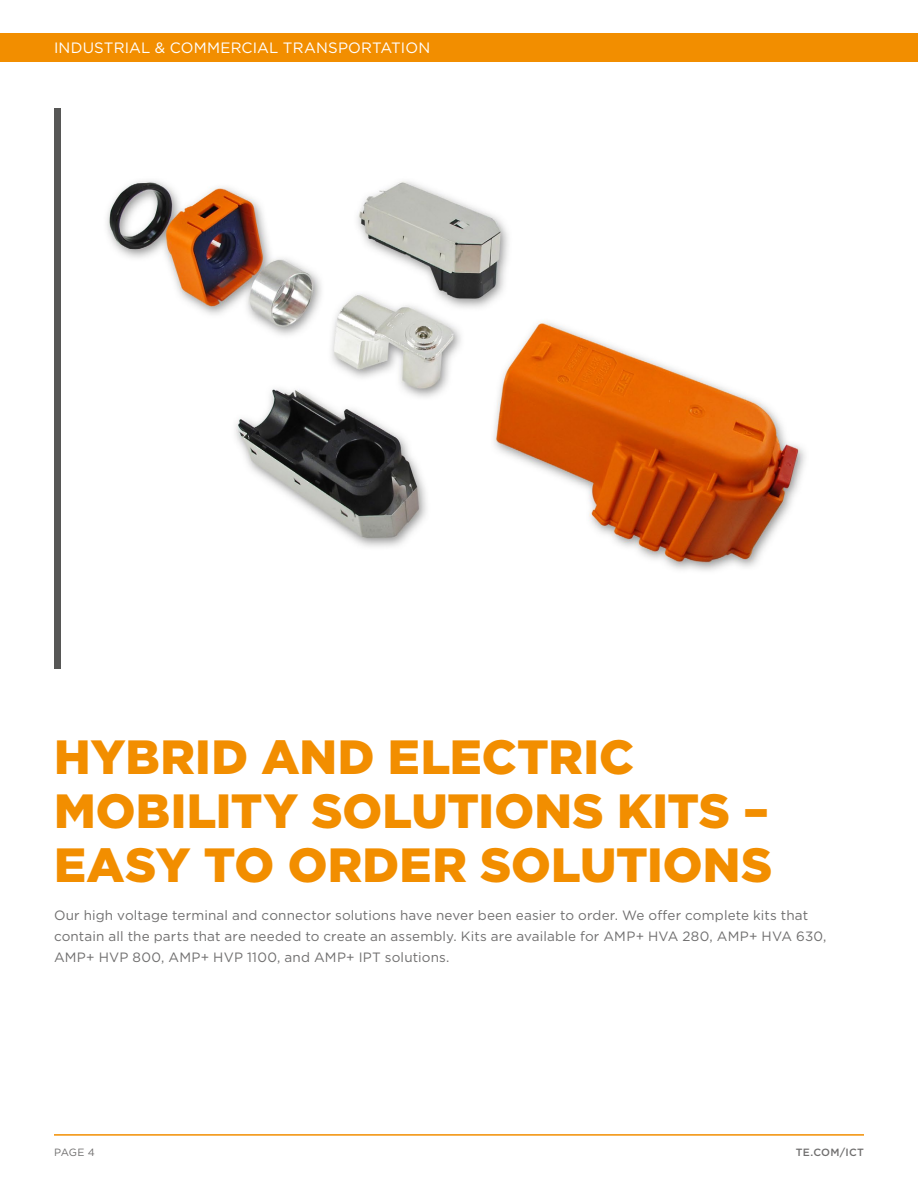
<style>
.page{position:relative;width:918px;height:1188px;background:#fff}
.page>*{position:absolute;margin:0;border:0;box-sizing:border-box;transform-origin:0 0}
.t1{font:900 48px/54px "Gotham";color:#f28e00}
.t2{font:15px "Gotham";letter-spacing:.01em;color:#fff}
.Body_Gray{font:13.5px/21px "Gotham";letter-spacing:.01em;color:#706f6f}
.t3{font:500 10.5px "Gotham";letter-spacing:.025em;color:#706f6f}
.t4{font:10.5px "Gotham";color:#706f6f}
</style>
<div class="page">
<div style="left:0;top:34px;width:918px;height:28px;background:#f28e00"></div>
<hr style="left:54px;top:1134px;width:810px;height:2px;background:#f28e00">
<img style="left:107px;top:181px;width:699px;height:390px">
<div style="left:54px;top:108px;width:7px;height:560px;background:#575756"></div>
<p class="t2" style="left:54px;top:38px;width:378px">INDUSTRIAL &amp; COMMERCIAL TRANSPORTATION</p>
<p class="t1" style="left:54px;top:730px;width:720px">HYBRID AND ELECTRIC<br>MOBILITY SOLUTIONS KITS –<br>EASY TO ORDER SOLUTIONS</p>
<p class="Body_Gray" style="left:54px;top:905px;width:774px">Our high voltage terminal and connector solutions have never been easier to order. We offer complete kits that contain all the parts that are needed to create an assembly. Kits are available for AMP+ HVA 280, AMP+ HVA 630,<br>AMP+ HVP 800, AMP+ HVP 1100, and AMP+ IPT solutions.</p>
<p class="t4" style="left:54px;top:1145px;width:42px">PAGE 4</p>
<p class="t3" style="left:796px;top:1145px;width:70px">TE.COM/ICT</p>
</div>
